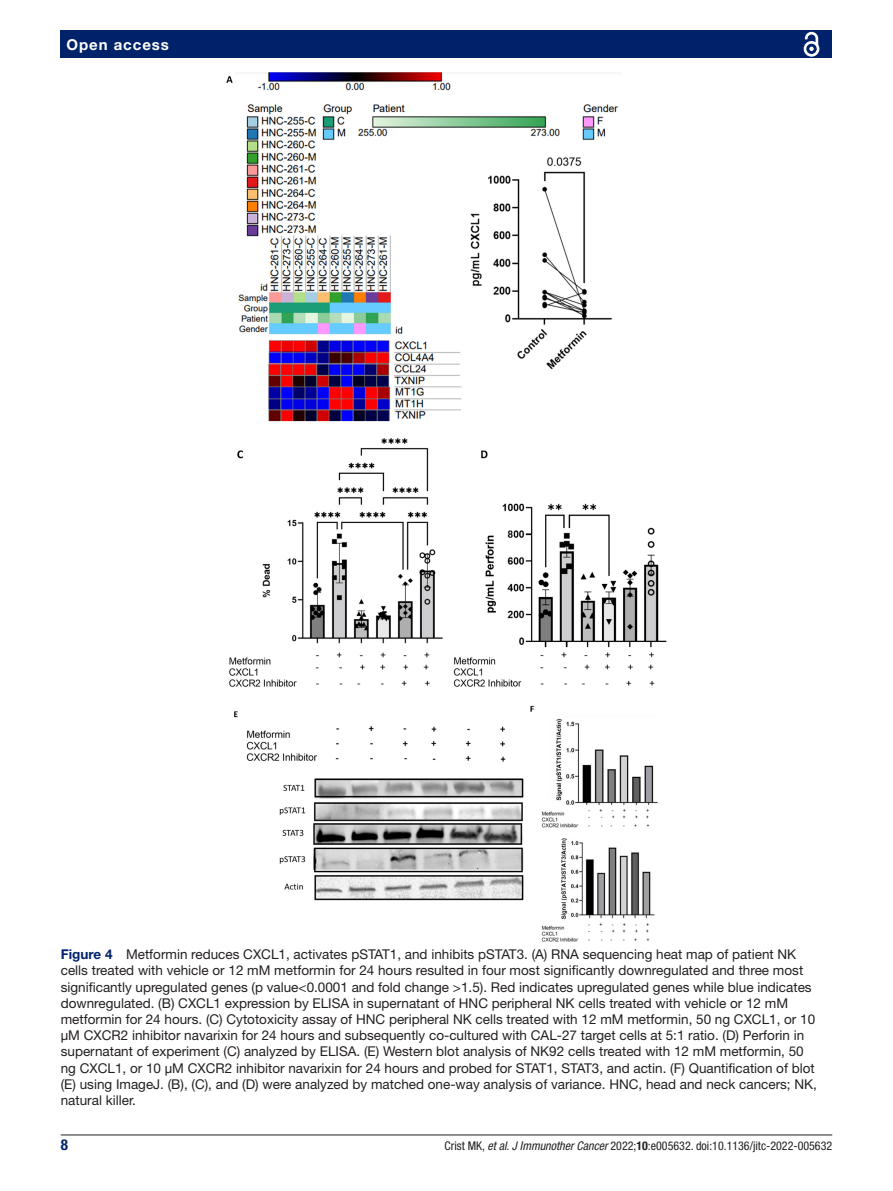
<style>
.page{position:relative;width:893px;height:1191px;background:#fff}
.page>*{position:absolute;margin:0;border:0;box-sizing:border-box;transform-origin:0 0}
.t1{font:700 15px "Helvetica Neue LT Std";letter-spacing:.065em;color:#fff}
.t2{font:700 condensed 15px "Helvetica Neue LT Std";color:#00226b}
.t3{font:13.5px/16.2px "Helvetica Neue LT Std";color:#231f20}
.t4{font:condensed 12px "Helvetica Neue LT Std";color:#231f20}
.s1{font-weight:700;color:#00226b}
.s2{font-style:italic}
.s3{font-weight:700}
</style>
<div class="page">
<hr style="left:61px;top:1134px;width:771px;height:1px;background:#231f20">
<div style="left:61px;top:31px;width:771px;height:27px;background:#00226b"></div>
<svg style="left:803px;top:31px;width:17px;height:26px"></svg>
<img style="left:227px;top:73px;width:439px;height:868px">
<p class="t1" style="left:66px;top:35px;width:104px">Open access</p>
<p class="t3" style="left:61px;top:946px;width:758px"><span class="s1">Figure 4</span> Metformin reduces CXCL1, activates pSTAT1, and inhibits pSTAT3. (A) RNA sequencing heat map of patient NK cells treated with vehicle or 12 mM metformin for 24 hours resulted in four most significantly downregulated and three most significantly upregulated genes (p value&lt;0.0001 and fold change &gt;1.5). Red indicates upregulated genes while blue indicates downregulated. (B) CXCL1 expression by ELISA in supernatant of HNC peripheral NK cells treated with vehicle or 12 mM metformin for 24 hours. (C) Cytotoxicity assay of HNC peripheral NK cells treated with 12 mM metformin, 50 ng CXCL1, or 10 µM CXCR2 inhibitor navarixin for 24 hours and subsequently co-cultured with CAL-27 target cells at 5:1 ratio. (D) Perforin in supernatant of experiment (C) analyzed by ELISA. (E) Western blot analysis of NK92 cells treated with 12 mM metformin, 50 ng CXCL1, or 10 µM CXCR2 inhibitor navarixin for 24 hours and probed for STAT1, STAT3, and actin. (F) Quantification of blot (E) using ImageJ. (B), (C), and (D) were analyzed by matched one-way analysis of variance. HNC, head and neck cancers; NK, natural killer.</p>
<p class="t2" style="left:61px;top:1135px;width:9px">8</p>
<p class="t4" style="left:445px;top:1138px;width:389px">Crist MK, <span class="s2">et al</span>. <span class="s2">J Immunother Cancer</span> 2022;<span class="s3">10</span>:e005632. doi:10.1136/jitc-2022-005632</p>
</div>
